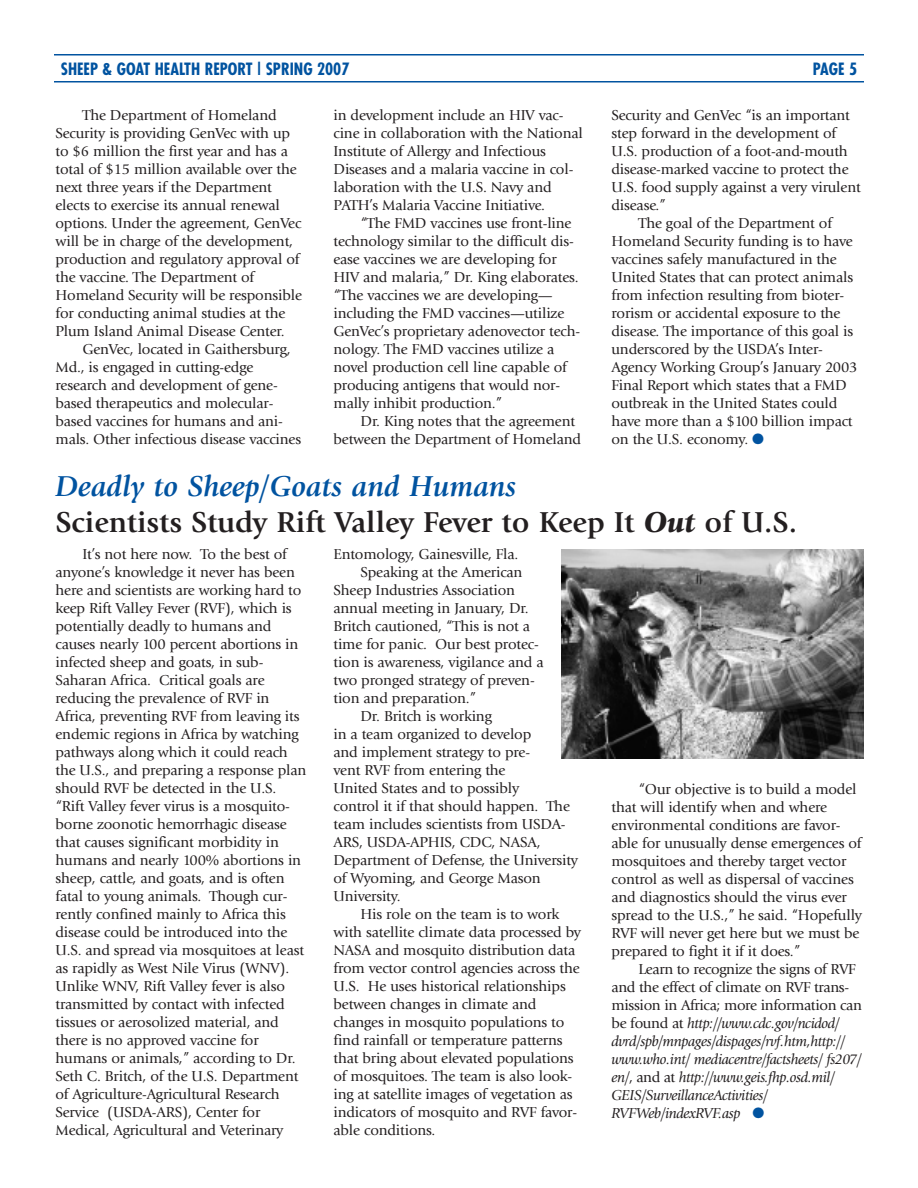
<style>
.page{position:relative;width:918px;height:1188px;background:#fff}
.page>*{position:absolute;margin:0;border:0;box-sizing:border-box;transform-origin:0 0}
.t1{font:700 30px/36px "Giovanni";color:#231f20}
.t2{font:700 condensed 16.5px "Futura";color:#0153a0}
.t3{font:15px/18px "Giovanni";letter-spacing:-.01em;color:#231f20}
.t4{font:italic 15px/18px "Giovanni";letter-spacing:-.025em;color:#231f20}
.s1{color:#0153a0}
.s2{font-style:italic;color:#0153a0}
.s3{font-weight:900;font-style:italic}
.s4{font-style:normal}
</style>
<div class="page">
<hr style="left:54px;top:54px;width:810px;height:2px;background:#0153a0">
<hr style="left:54px;top:81px;width:810px;height:1px;background:#0153a0">
<img style="left:561px;top:549px;width:303px;height:210px">
<p class="t2" style="left:61px;top:61px;width:290px">SHEEP &amp; GOAT HEALTH REPORT | SPRING 2007</p>
<p class="t2" style="left:813px;top:61px;width:46px">PAGE 5</p>
<p class="t3" style="left:55px;top:108px;width:248px;text-indent:27px">The Department of Homeland Security is providing GenVec with up to $6 million the first year and has a total of $15 million available over the next three years if the Department elects to exercise its annual renewal options. Under the agreement, GenVec will be in charge of the development, production and regulatory approval of the vaccine. The Department of Homeland Security will be responsible for conducting animal studies at the Plum Island Animal Disease Center.</p>
<p class="t3" style="left:55px;top:342px;width:247px;text-indent:27px">GenVec, located in Gaithersburg, Md., is engaged in cutting-edge research and development of gene&shy;based therapeutics and molecular&shy;based vaccines for humans and ani&shy;mals. Other infectious disease vaccines</p>
<p class="t3" style="left:612px;top:108px;width:240px">Security and GenVec “is an important</p>
<p class="t3" style="left:612px;top:126px;width:226px">step forward in the development of</p>
<p class="t3" style="left:612px;top:144px;width:238px">U.S. production of a foot-and-mouth</p>
<p class="t3" style="left:612px;top:162px;width:239px">disease-marked vaccine to protect the</p>
<p class="t3" style="left:612px;top:180px;width:251px">U.S. food supply against a very virulent</p>
<p class="t3" style="left:612px;top:198px;width:56px">disease.”</p>
<p class="t3" style="left:639px;top:216px;width:195px">The goal of the Department of</p>
<p class="t3" style="left:612px;top:234px;width:243px">Homeland Security funding is to have</p>
<p class="t3" style="left:612px;top:252px;width:227px">vaccines safely manufactured in the</p>
<p class="t3" style="left:612px;top:270px;width:243px">United States that can protect animals</p>
<p class="t3" style="left:612px;top:288px;width:234px">from infection resulting from bioter-</p>
<p class="t3" style="left:612px;top:306px;width:231px">rorism or accidental exposure to the</p>
<p class="t3" style="left:612px;top:324px;width:243px">disease. The importance of this goal is</p>
<p class="t3" style="left:612px;top:342px;width:213px">underscored by the USDA’s Inter-</p>
<p class="t3" style="left:612px;top:360px;width:247px">Agency Working Group’s January 2003</p>
<p class="t3" style="left:612px;top:378px;width:237px">Final Report which states that a FMD</p>
<p class="t3" style="left:612px;top:396px;width:227px">outbreak in the United States could</p>
<p class="t3" style="left:612px;top:414px;width:243px">have more than a $100 billion impact</p>
<p class="t3" style="left:612px;top:432px;width:154px">on the U.S. economy. <span class="s1">●</span></p>
<h1 class="t1" style="left:56px;top:471px;width:743px"><span class="s2">Deadly to Sheep/Goats and Humans<br></span>Scientists Study Rift Valley Fever to Keep It <span class="s3">Out</span> of U.S.</h1>
<p class="t3" style="left:55px;top:546px;width:252px;text-indent:27px">It’s not here now. To the best of anyone’s knowledge it never has been here and scientists are working hard to keep Rift Valley Fever (RVF), which is potentially deadly to humans and causes nearly 100 percent abortions in infected sheep and goats, in sub-Saharan Africa. Critical goals are reducing the prevalence of RVF in Africa, preventing RVF from leaving its endemic regions in Africa by watching pathways along which it could reach the U.S., and preparing a response plan should RVF be detected in the U.S. “Rift Valley fever virus is a mosquito&shy;borne zoonotic hemorrhagic disease that causes significant morbidity in humans and nearly 100% abortions in sheep, cattle, and goats, and is often fatal to young animals. Though cur&shy;rently confined mainly to Africa this disease could be introduced into the U.S. and spread via mosquitoes at least as rapidly as West Nile Virus (WNV).<br>Unlike WNV, Rift Valley fever is also transmitted by contact with infected tissues or aerosolized material, and there is no approved vaccine for humans or animals,” according to Dr.<br>Seth C. Britch, of the U.S. Department of Agriculture-Agricultural Research Service (USDA-ARS), Center for Medical, Agricultural and Veterinary</p>
<p class="t3" style="left:333px;top:546px;width:186px">Entomology, Gainesville, Fla.</p>
<p class="t3" style="left:333px;top:108px;width:251px">in development include an HIV vac&shy;cine in collaboration with the National Institute of Allergy and Infectious Diseases and a malaria vaccine in col&shy;laboration with the U.S. Navy and PATH’s Malaria Vaccine Initiative.</p>
<p class="t3" style="left:334px;top:216px;width:248px;text-indent:27px">“The FMD vaccines use front-line technology similar to the difficult dis&shy;ease vaccines we are developing for HIV and malaria,” Dr. King elaborates. “The vaccines we are developing— including the FMD vaccines—utilize GenVec’s proprietary adenovector tech&shy;nology. The FMD vaccines utilize a novel production cell line capable of producing antigens that would nor&shy;mally inhibit production.”</p>
<p class="t3" style="left:334px;top:414px;width:249px;text-indent:27px">Dr. King notes that the agreement between the Department of Homeland</p>
<p class="t3" style="left:360px;top:564px;width:164px">Speaking at the American</p>
<p class="t3" style="left:333px;top:582px;width:183px">Sheep Industries Association</p>
<p class="t3" style="left:333px;top:600px;width:197px">annual meeting in January, Dr.</p>
<p class="t3" style="left:333px;top:618px;width:198px">Britch cautioned, “This is not a</p>
<p class="t3" style="left:333px;top:636px;width:207px">time for panic. Our best protec-</p>
<p class="t3" style="left:333px;top:654px;width:212px">tion is awareness, vigilance and a</p>
<p class="t3" style="left:333px;top:672px;width:203px">two pronged strategy of preven-</p>
<p class="t3" style="left:333px;top:690px;width:144px">tion and preparation.”</p>
<p class="t3" style="left:360px;top:708px;width:133px">Dr. Britch is working</p>
<p class="t3" style="left:333px;top:726px;width:199px">in a team organized to develop</p>
<p class="t3" style="left:333px;top:744px;width:198px">and implement strategy to pre-</p>
<p class="t3" style="left:333px;top:762px;width:174px">vent RVF from entering the</p>
<p class="t3" style="left:333px;top:780px;width:187px">United States and to possibly</p>
<p class="t3" style="left:333px;top:798px;width:238px">control it if that should happen. The</p>
<p class="t3" style="left:333px;top:816px;width:233px">team includes scientists from USDA-</p>
<p class="t3" style="left:333px;top:834px;width:209px">ARS, USDA-APHIS, CDC, NASA,</p>
<p class="t3" style="left:333px;top:852px;width:246px">Department of Defense, the University</p>
<p class="t3" style="left:333px;top:870px;width:209px">of Wyoming, and George Mason</p>
<p class="t3" style="left:333px;top:888px;width:69px">University.</p>
<p class="t3" style="left:360px;top:906px;width:200px">His role on the team is to work</p>
<p class="t3" style="left:333px;top:924px;width:249px">with satellite climate data processed by</p>
<p class="t3" style="left:333px;top:942px;width:243px">NASA and mosquito distribution data</p>
<p class="t3" style="left:333px;top:960px;width:248px">from vector control agencies across the</p>
<p class="t3" style="left:333px;top:978px;width:234px">U.S. He uses historical relationships</p>
<p class="t3" style="left:333px;top:996px;width:205px">between changes in climate and</p>
<p class="t3" style="left:333px;top:1014px;width:232px">changes in mosquito populations to</p>
<p class="t3" style="left:333px;top:1032px;width:231px">find rainfall or temperature patterns</p>
<p class="t3" style="left:333px;top:1050px;width:242px">that bring about elevated populations</p>
<p class="t3" style="left:333px;top:1068px;width:240px">of mosquitoes. The team is also look-</p>
<p class="t3" style="left:333px;top:1086px;width:241px">ing at satellite images of vegetation as</p>
<p class="t3" style="left:333px;top:1104px;width:245px">indicators of mosquito and RVF favor-</p>
<p class="t3" style="left:333px;top:1122px;width:104px">able conditions.</p>
<p class="t3" style="left:611px;top:781px;width:252px;text-indent:27px">“Our objective is to build a model that will identify when and where environmental conditions are favor&shy;able for unusually dense emergences of mosquitoes and thereby target vector control as well as dispersal of vaccines and diagnostics should the virus ever spread to the U.S.,” he said. “Hopefully RVF will never get here but we must be prepared to fight it if it does.”</p>
<p class="t4" style="left:611px;top:961px;width:252px;text-indent:27px"><span class="s4">Learn to recognize the signs of RVF and the effect of climate on RVF trans&shy;mission in Africa; more information can be found at</span> http://www.cdc.gov/ncidod/ dvrd/spb/mnpages/dispages/rvf.htm,http:// www.who.int/ mediacentre/factsheets/ fs207/ en/<span class="s4">, and at</span> http://www.geis.fhp.osd.mil/ GEIS/SurveillanceActivities/ RVFWeb/indexRVF.asp <span class="s1">●</span></p>
</div>
